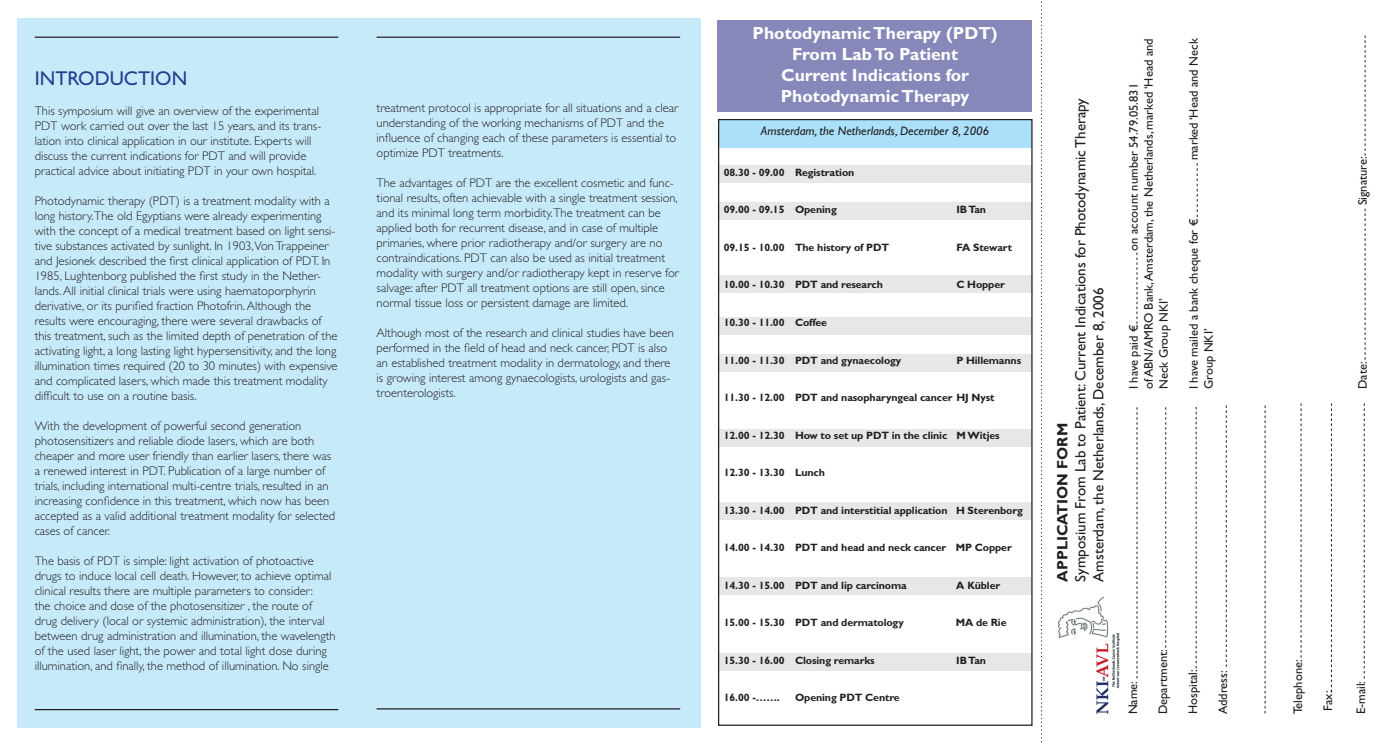
<style>
.page{position:relative;width:1400px;height:745px;background:#fff}
.page>*{position:absolute;margin:0;border:0;box-sizing:border-box;transform-origin:0 0}
.t1{font:20px "Gill Sans";color:#253f8e}
.t2{font:700 17.5px/21px "Gill Sans";color:#fff;text-align:center}
.t3{font:15px/18px "Gill Sans";color:#231f20}
.t4{font:700 15px "Gill Sans";color:#231f20}
.t5{font:300 12.5px/15px "Gill Sans";color:#231f20}
.t6{font:12.5px/15px "Gill Sans";color:#231f20}
.t7{font:italic 12.5px "Gill Sans";color:#231f20}
.t8{font:700 10.62px "Gill Sans";letter-spacing:-.01em;color:#231f20}
</style>
<div class="page">
<div style="left:718px;top:119px;width:314px;height:28px;background:#aae0f9"></div>
<div style="left:718px;top:354px;width:314px;height:18px;background:#e6e7e9"></div>
<div style="left:718px;top:428px;width:314px;height:18px;background:#e6e7e9"></div>
<div style="left:718px;top:577px;width:314px;height:17px;background:#e6e7e9"></div>
<div style="left:718px;top:501px;width:314px;height:18px;background:#e6e7e9"></div>
<svg style="left:694px;top:18px;width:7px;height:710px"></svg>
<div style="left:718px;top:165px;width:313px;height:18px;background:#e6e7e9"></div>
<div style="left:17px;top:18px;width:683px;height:709px;background:#c6eafa"></div>
<div style="left:718px;top:317px;width:314px;height:18px;background:#e6e7e9"></div>
<div style="left:718px;top:652px;width:314px;height:18px;background:#e6e7e9"></div>
<div style="left:718px;top:202px;width:314px;height:18px;background:#e6e7e9"></div>
<div style="left:718px;top:275px;width:314px;height:18px;background:#e6e7e9"></div>
<hr style="left:35px;top:37px;width:303px;height:1px;background:#231f20">
<hr style="left:35px;top:708px;width:303px;height:1px;background:#231f20">
<div style="left:718px;top:20px;width:314px;height:91px;background:#8688ba"></div>
<hr style="left:376px;top:37px;width:304px;height:1px;background:#231f20">
<img style="left:1059px;top:597px;width:61px;height:116px">
<svg style="left:1041px;top:1px;width:1px;height:742px"></svg>
<hr style="left:376px;top:707px;width:304px;height:2px;background:#231f20">
<svg style="left:1136px;top:407px;width:1px;height:271px"></svg>
<svg style="left:1165px;top:407px;width:1px;height:240px"></svg>
<svg style="left:1196px;top:406px;width:1px;height:262px"></svg>
<svg style="left:1226px;top:405px;width:1px;height:261px"></svg>
<svg style="left:1264px;top:405px;width:1px;height:308px"></svg>
<svg style="left:1300px;top:403px;width:1px;height:254px"></svg>
<svg style="left:1331px;top:403px;width:1px;height:288px"></svg>
<svg style="left:1364px;top:403px;width:1px;height:275px"></svg>
<svg style="left:1364px;top:208px;width:1px;height:151px"></svg>
<svg style="left:1364px;top:35px;width:1px;height:121px"></svg>
<svg style="left:1197px;top:163px;width:1px;height:54px"></svg>
<svg style="left:1136px;top:252px;width:1px;height:72px"></svg>
<h1 class="t1" style="left:35px;top:66px;width:154px">INTRODUCTION</h1>
<p class="t5" style="left:35px;top:103px;width:288px">This symposium will give an overview of the experimental PDT work carried out over the last 15 years, and its trans&shy;lation into clinical application in our institute. Experts will discuss the current indications for PDT and will provide practical advice about initiating PDT in your own hospital.</p>
<p class="t5" style="left:35px;top:193px;width:304px">Photodynamic therapy (PDT) is a treatment modality with a long history.The old Egyptians were already experimenting with the concept of a medical treatment based on light sensi&shy;tive substances activated by sunlight. In 1903,Von Trappeiner and Jesionek described the first clinical application of PDT. In 1985, Lughtenborg published the first study in the Nether&shy;lands. All initial clinical trials were using haematoporphyrin derivative, or its purified fraction Photofrin. Although the results were encouraging, there were several drawbacks of this treatment, such as the limited depth of penetration of the activating light, a long lasting light hypersensitivity, and the long illumination times required (20 to 30 minutes) with expensive and complicated lasers, which made this treatment modality difficult to use on a routine basis.</p>
<p class="t5" style="left:35px;top:418px;width:302px">With the development of powerful second generation photosensitizers and reliable diode lasers, which are both cheaper and more user friendly than earlier lasers, there was a renewed interest in PDT. Publication of a large number of trials, including international multi-centre trials, resulted in an increasing confidence in this treatment, which now has been accepted as a valid additional treatment modality for selected cases of cancer.</p>
<p class="t5" style="left:35px;top:553px;width:302px">The basis of PDT is simple: light activation of photoactive drugs to induce local cell death. However, to achieve optimal clinical results there are multiple parameters to consider:<br>the choice and dose of the photosensitizer , the route of drug delivery (local or systemic administration), the interval between drug administration and illumination, the wavelength of the used laser light, the power and total light dose during illumination, and finally, the method of illumination. No single</p>
<p class="t5" style="left:376px;top:100px;width:303px">treatment protocol is appropriate for all situations and a clear understanding of the working mechanisms of PDT and the influence of changing each of these parameters is essential to optimize PDT treatments.</p>
<p class="t5" style="left:376px;top:175px;width:304px">The advantages of PDT are the excellent cosmetic and func&shy;tional results, often achievable with a single treatment session, and its minimal long term morbidity.The treatment can be applied both for recurrent disease, and in case of multiple primaries, where prior radiotherapy and/or surgery are no contraindications. PDT can also be used as initial treatment modality with surgery and/or radiotherapy kept in reserve for salvage: after PDT all treatment options are still open, since normal tissue loss or persistent damage are limited.</p>
<p class="t5" style="left:376px;top:325px;width:299px">Although most of the research and clinical studies have been performed in the field of head and neck cancer, PDT is also an established treatment modality in dermatology, and there is growing interest among gynaecologists, urologists and gas&shy;troenterologists.</p>
<h2 class="t2" style="left:752px;top:22px;width:247px">Photodynamic Therapy (PDT)<br>From Lab To Patient<br>Current Indications for<br>Photodynamic Therapy</h2>
<p class="t7" style="left:761px;top:123px;width:230px">Amsterdam, the Netherlands, December 8, 2006</p>
<p class="t8" style="left:724px;top:166px;width:132px">08.30 - 09.00 Registration</p>
<p class="t8" style="left:724px;top:203px;width:114px">09.00 - 09.15 Opening</p>
<p class="t8" style="left:956px;top:203px;width:31px">IB Tan</p>
<p class="t8" style="left:724px;top:241px;width:167px">09.15 - 10.00 The history of PDT</p>
<p class="t8" style="left:956px;top:241px;width:57px">FA Stewart</p>
<p class="t8" style="left:724px;top:278px;width:161px">10.00 - 10.30 PDT and research</p>
<p class="t8" style="left:956px;top:278px;width:50px">C Hopper</p>
<p class="t8" style="left:724px;top:316px;width:105px">10.30 - 11.00 Coffee</p>
<p class="t8" style="left:724px;top:353px;width:179px">11.00 - 11.30 PDT and gynaecology</p>
<p class="t8" style="left:956px;top:353px;width:66px">P Hillemanns</p>
<p class="t8" style="left:724px;top:391px;width:272px">11.30 - 12.00 PDT and nasopharyngeal cancer HJ Nyst</p>
<p class="t8" style="left:724px;top:428px;width:277px">12.00 - 12.30 How to set up PDT in the clinic M Witjes</p>
<p class="t8" style="left:724px;top:466px;width:103px">12.30 - 13.30 Lunch</p>
<p class="t8" style="left:724px;top:503px;width:301px">13.30 - 14.00 PDT and interstitial application H Sterenborg</p>
<p class="t8" style="left:724px;top:541px;width:289px">14.00 - 14.30 PDT and head and neck cancer MP Copper</p>
<p class="t8" style="left:724px;top:578px;width:185px">14.30 - 15.00 PDT and lip carcinoma</p>
<p class="t8" style="left:956px;top:578px;width:45px">A Kübler</p>
<p class="t8" style="left:724px;top:616px;width:182px">15.00 - 15.30 PDT and dermatology</p>
<p class="t8" style="left:956px;top:616px;width:52px">MA de Rie</p>
<p class="t8" style="left:724px;top:653px;width:152px">15.30 - 16.00 Closing remarks</p>
<p class="t8" style="left:956px;top:653px;width:31px">IB Tan</p>
<p class="t8" style="left:724px;top:691px;width:58px">16.00 -…….</p>
<p class="t8" style="left:795px;top:691px;width:106px">Opening PDT Centre</p>
<p class="t3" style="left:1071px;top:581px;width:485px;rotate:-90deg">Symposium From Lab to Patient: Current Indications for Photodynamic Therapy<br>Amsterdam, the Netherlands, December 8, 2006</p>
<p class="t4" style="left:1053px;top:581px;width:160px;rotate:-90deg">APPLICATION FORM</p>
<p class="t6" style="left:1126px;top:389px;width:352px;text-indent:138px;rotate:-90deg">on account number 54.79.05.831<br>of ABN/AMRO Bank, Amsterdam, the Netherlands, marked ‘Head and<br>Neck Group NKI’</p>
<p class="t6" style="left:1126px;top:389px;width:66px;rotate:-90deg">I have paid €</p>
<p class="t6" style="left:1186px;top:160px;width:124px;rotate:-90deg">marked ‘Head and Neck</p>
<p class="t6" style="left:1186px;top:389px;width:172px;rotate:-90deg">I have mailed a bank cheque for €</p>
<p class="t6" style="left:1201px;top:389px;width:62px;rotate:-90deg">Group NKI’</p>
<p class="t6" style="left:1355px;top:205px;width:51px;rotate:-90deg">Signature:</p>
<p class="t6" style="left:1355px;top:389px;width:29px;rotate:-90deg">Date:</p>
<p class="t6" style="left:1125px;top:713px;width:35px;rotate:-90deg">Name:</p>
<p class="t6" style="left:1155px;top:713px;width:67px;rotate:-90deg">Department:</p>
<p class="t6" style="left:1185px;top:713px;width:46px;rotate:-90deg">Hospital:</p>
<p class="t6" style="left:1215px;top:713px;width:46px;rotate:-90deg">Address:</p>
<p class="t6" style="left:1290px;top:713px;width:56px;rotate:-90deg">Telephone:</p>
<p class="t6" style="left:1320px;top:710px;width:22px;rotate:-90deg">Fax:</p>
<p class="t6" style="left:1353px;top:713px;width:35px;rotate:-90deg">E-mail:</p>
</div>
